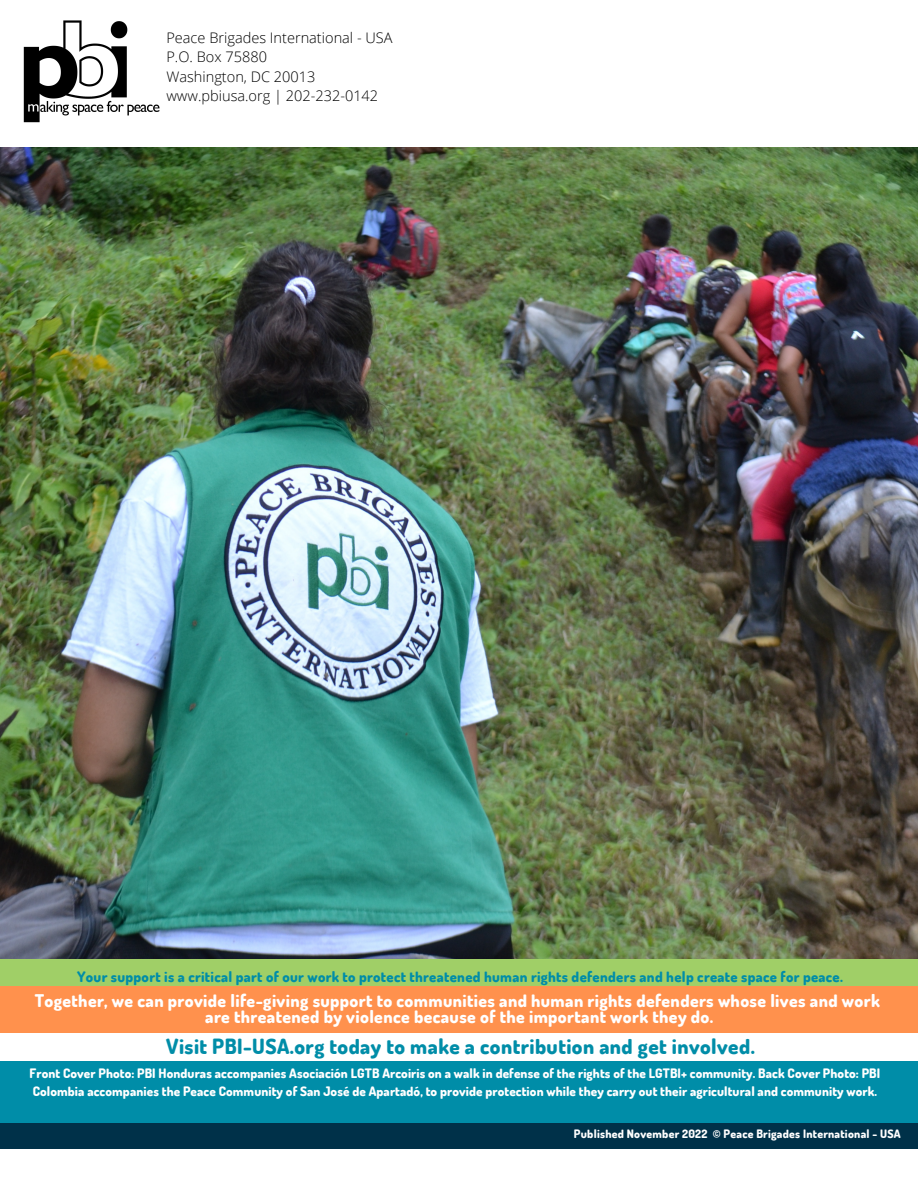
<style>
.page{position:relative;width:918px;height:1188px;background:#fff}
.page>*{position:absolute;margin:0;border:0;box-sizing:border-box;transform-origin:0 0}
.t1{font:800 21px "Dosis";letter-spacing:.02em;color:#008da8}
.t2{font:800 17.4px "Dosis";letter-spacing:.02em;color:#fff}
.t3{font:800 14.55px "Dosis";letter-spacing:.02em;color:#008da8}
.t4{font:300 14.55px "Open Sans";color:#000}
.t5{font:800 13.05px/17.4px "Dosis";letter-spacing:.01em;color:#fff}
.t6{font:800 11.7px "Dosis";letter-spacing:.02em;color:#fff}
</style>
<div class="page">
<img style="left:23px;top:20px;width:137px;height:103px">
<div style="left:0;top:985px;width:918px;height:48px;background:#ff914d"></div>
<div style="left:0;top:1061px;width:918px;height:63px;background:#008da8"></div>
<div style="left:0;top:958px;width:918px;height:27px;background:#a0cf67"></div>
<div style="left:0;top:1124px;width:918px;height:25px;background:#003149"></div>
<img style="left:0;top:147px;width:918px;height:811px">
<p class="t4" style="left:166px;top:28px;width:228px">Peace Brigades International - USA</p>
<p class="t4" style="left:166px;top:47px;width:102px">P.O. Box 75880</p>
<p class="t4" style="left:166px;top:66px;width:151px">Washington, DC 20013</p>
<p class="t4" style="left:166px;top:85px;width:213px">www.pbiusa.org | 202-232-0142</p>
<p class="t3" style="left:77px;top:967px;width:768px">Your support is a critical part of our work to protect threatened human rights defenders and help create space for peace.</p>
<p class="t2" style="left:35px;top:989px;width:847px">Together, we can provide life-giving support to communities and human rights defenders whose lives and work</p>
<p class="t2" style="left:205px;top:1005px;width:510px">are threatened by violence because of the important work they do.</p>
<p class="t1" style="left:166px;top:1032px;width:590px">Visit PBI-USA.org today to make a contribution and get involved.</p>
<p class="t5" style="left:30px;top:1065px;width:852px">Front Cover Photo: PBI Honduras accompanies Asociación LGTB Arcoiris on a walk in defense of the rights of the LGTBI+ community. Back Cover Photo: PBI<br>Colombia accompanies the Peace Community of San José de Apartadó, to provide protection while they carry out their agricultural and community work.</p>
<p class="t6" style="left:574px;top:1126px;width:328px">Published November 2022 © Peace Brigades International - USA</p>
</div>
